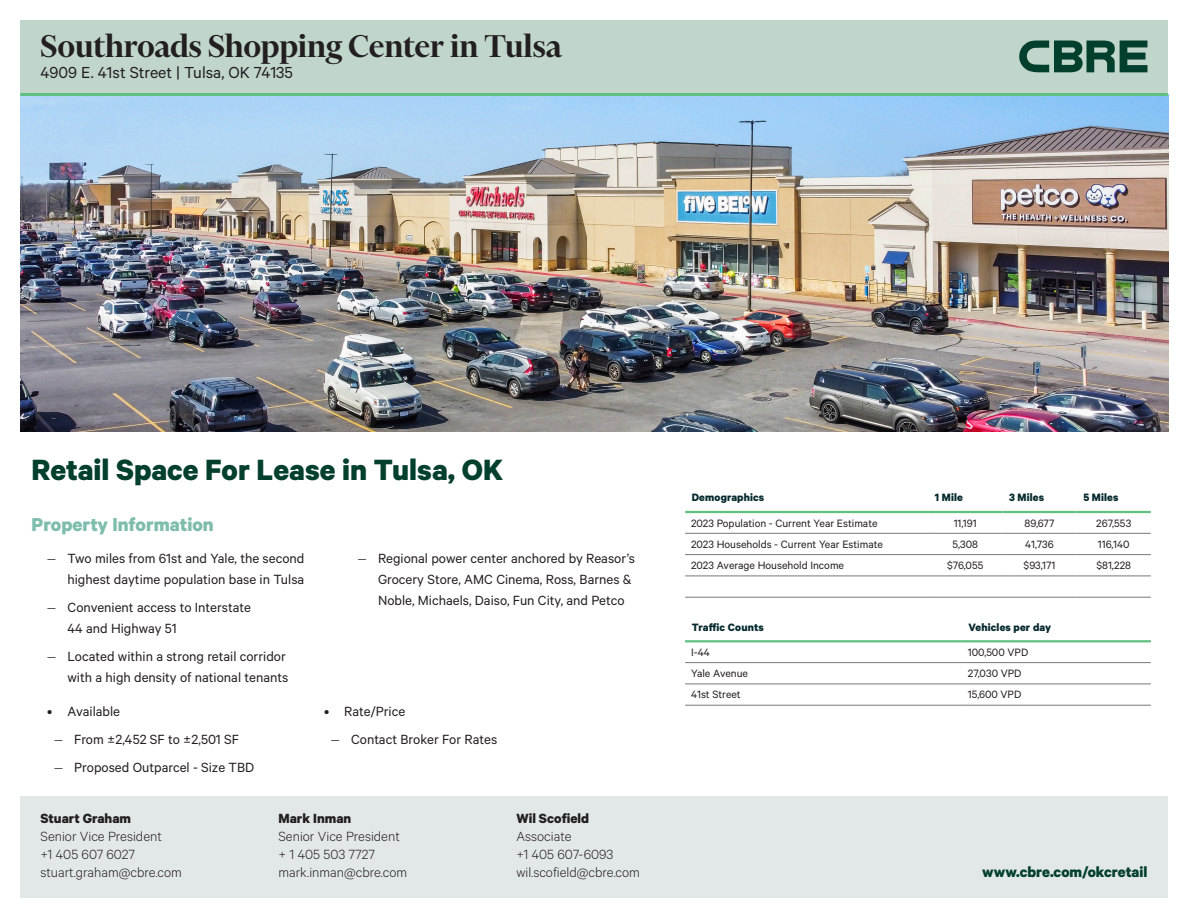
<style>
.page{position:relative;width:1188px;height:918px;background:#fff}
.page>*{position:absolute;margin:0;border:0;box-sizing:border-box;transform-origin:0 0}
.t1{font:600 36px "Financier Display";color:#231f20}
.Subheading_Large{font:700 33px "Calibre";color:#023f2c}
.Subheading_Small{font:700 21px "Calibre";color:#7ebcad}
.t2{font:18px "Calibre";color:#231f20}
.t3{font:700 16.5px "Calibre";color:#023f2c}
.t4{font:15px/21px "Calibre";color:#231f20;text-align:right}
.t5{font:300 15px/18px "Calibre";color:#231f20}
.t6{font:700 15px "Calibre";color:#231f20}
.Table_Content{font:12px "Calibre";color:#231f20}
.Table_Header_Bold{font:700 12px "Calibre";letter-spacing:.01em;color:#05292c}
.s1{font-family:"Proxima Nova";font-weight:300}
</style>
<div class="page">
<hr style="left:685px;top:640px;width:277px;height:2px;background:#61bf82">
<hr style="left:962px;top:640px;width:189px;height:2px;background:#61bf82">
<hr style="left:685px;top:662px;width:277px;height:1px;background:#76787b">
<hr style="left:962px;top:662px;width:189px;height:1px;background:#76787b">
<hr style="left:685px;top:684px;width:277px;height:1px;background:#76787b">
<hr style="left:962px;top:684px;width:189px;height:1px;background:#76787b">
<hr style="left:685px;top:705px;width:277px;height:1px;background:#76787b">
<hr style="left:962px;top:705px;width:189px;height:1px;background:#76787b">
<hr style="left:685px;top:533px;width:243px;height:1px;background:#76787b">
<hr style="left:928px;top:533px;width:74px;height:1px;background:#76787b">
<hr style="left:1002px;top:533px;width:75px;height:1px;background:#76787b">
<hr style="left:1077px;top:533px;width:74px;height:1px;background:#76787b">
<hr style="left:685px;top:554px;width:243px;height:1px;background:#76787b">
<hr style="left:928px;top:554px;width:74px;height:1px;background:#76787b">
<hr style="left:1002px;top:554px;width:75px;height:1px;background:#76787b">
<hr style="left:1077px;top:554px;width:74px;height:1px;background:#76787b">
<hr style="left:685px;top:576px;width:243px;height:1px;background:#76787b">
<hr style="left:928px;top:576px;width:74px;height:1px;background:#76787b">
<hr style="left:1002px;top:576px;width:75px;height:1px;background:#76787b">
<hr style="left:1077px;top:576px;width:74px;height:1px;background:#76787b">
<hr style="left:685px;top:597px;width:243px;height:1px;background:#76787b">
<hr style="left:928px;top:597px;width:74px;height:1px;background:#76787b">
<hr style="left:1002px;top:597px;width:75px;height:1px;background:#76787b">
<hr style="left:1077px;top:597px;width:74px;height:1px;background:#76787b">
<hr style="left:685px;top:511px;width:243px;height:2px;background:#61bf82">
<hr style="left:928px;top:511px;width:74px;height:2px;background:#61bf82">
<hr style="left:1002px;top:511px;width:75px;height:2px;background:#61bf82">
<hr style="left:1077px;top:511px;width:74px;height:2px;background:#61bf82">
<img style="left:20px;top:94px;width:1149px;height:338px">
<div style="left:20px;top:20px;width:1148px;height:74px;background:#c1d6cb"></div>
<svg style="left:1019px;top:40px;width:129px;height:32px"></svg>
<hr style="left:20px;top:93px;width:1148px;height:3px;background:#61bf82">
<div style="left:20px;top:796px;width:1148px;height:102px;background:#e2e7e7"></div>
<h1 class="t1" style="left:40px;top:22px;width:523px">Southroads Shopping Center in Tulsa</h1>
<p class="t2" style="left:40px;top:62px;width:254px">4909 E. 41st Street | Tulsa, OK 74135</p>
<p class="Subheading_Large" style="left:32px;top:450px;width:473px">Retail Space For Lease in Tulsa, OK</p>
<p class="Subheading_Small" style="left:32px;top:511px;width:184px">Property Information</p>
<p class="t4" style="left:47px;top:548px;width:259px"><span class="s1">–</span> Two miles from 61st and Yale, the second highest daytime population base in Tulsa</p>
<p class="t4" style="left:68px;top:596px;width:185px;text-align:left;text-indent:-20px"><span class="s1">–</span> Convenient access to Interstate<br>44 and Highway 51</p>
<p class="t4" style="left:47px;top:645px;width:243px"><span class="s1">–</span> Located within a strong retail corridor with a high density of national tenants</p>
<p class="t4" style="left:47px;top:700px;width:74px">• Available</p>
<p class="t4" style="left:54px;top:728px;width:187px"><span class="s1">–</span> From ±2,452 SF to ±2,501 SF</p>
<p class="t4" style="left:54px;top:756px;width:202px"><span class="s1">–</span> Proposed Outparcel - Size TBD</p>
<p class="t4" style="left:378px;top:548px;width:258px;text-align:left;text-indent:-20px"><span class="s1">–</span> Regional power center anchored by Reasor’s<br>Grocery Store, AMC Cinema, Ross, Barnes &amp;<br>Noble, Michaels, Daiso, Fun City, and Petco</p>
<p class="t4" style="left:324px;top:700px;width:83px">• Rate/Price</p>
<p class="t4" style="left:331px;top:728px;width:168px"><span class="s1">–</span> Contact Broker For Rates</p>
<p class="t6" style="left:40px;top:809px;width:92px">Stuart Graham</p>
<p class="t5" style="left:40px;top:827px;width:143px">Senior Vice President<br>+1 405 607 6027 stuart.graham@cbre.com</p>
<p class="t6" style="left:278px;top:809px;width:74px">Mark Inman</p>
<p class="t5" style="left:278px;top:827px;width:130px">Senior Vice President + 1 405 503 7727 mark.inman@cbre.com</p>
<p class="t6" style="left:516px;top:809px;width:74px">Wil Scofield</p>
<p class="t5" style="left:516px;top:827px;width:125px">Associate<br>+1 405 607-6093 wil.scofield@cbre.com</p>
<p class="Table_Header_Bold" style="left:692px;top:490px;width:74px">Demographics</p>
<p class="Table_Header_Bold" style="left:935px;top:490px;width:29px">1 Mile</p>
<p class="Table_Header_Bold" style="left:1009px;top:490px;width:36px">3 Miles</p>
<p class="Table_Header_Bold" style="left:1083px;top:490px;width:37px">5 Miles</p>
<p class="Table_Content" style="left:691px;top:516px;width:188px">2023 Population - Current Year Estimate</p>
<p class="Table_Content" style="left:954px;top:516px;width:25px">11,191</p>
<p class="Table_Content" style="left:1025px;top:516px;width:31px">89,677</p>
<p class="Table_Content" style="left:1096px;top:516px;width:36px">267,553</p>
<p class="Table_Content" style="left:691px;top:537px;width:193px">2023 Households - Current Year Estimate</p>
<p class="Table_Content" style="left:953px;top:537px;width:27px">5,308</p>
<p class="Table_Content" style="left:1025px;top:537px;width:30px">41,736</p>
<p class="Table_Content" style="left:1098px;top:537px;width:33px">116,140</p>
<p class="Table_Content" style="left:691px;top:558px;width:154px">2023 Average Household Income</p>
<p class="Table_Content" style="left:947px;top:558px;width:38px">$76,055</p>
<p class="Table_Content" style="left:1024px;top:558px;width:33px">$93,171</p>
<p class="Table_Content" style="left:1096px;top:558px;width:36px">$81,228</p>
<p class="Table_Header_Bold" style="left:692px;top:619px;width:73px">Traffic Counts</p>
<p class="Table_Header_Bold" style="left:969px;top:619px;width:84px">Vehicles per day</p>
<p class="Table_Content" style="left:691px;top:645px;width:20px">I-44</p>
<p class="Table_Content" style="left:968px;top:645px;width:62px">100,500 VPD</p>
<p class="Table_Content" style="left:691px;top:666px;width:58px">Yale Avenue</p>
<p class="Table_Content" style="left:968px;top:666px;width:55px">27,030 VPD</p>
<p class="Table_Content" style="left:691px;top:688px;width:51px">41st Street</p>
<p class="Table_Content" style="left:968px;top:688px;width:55px">15,600 VPD</p>
<p class="t3" style="left:982px;top:862px;width:167px">www.cbre.com/okcretail</p>
</div>
